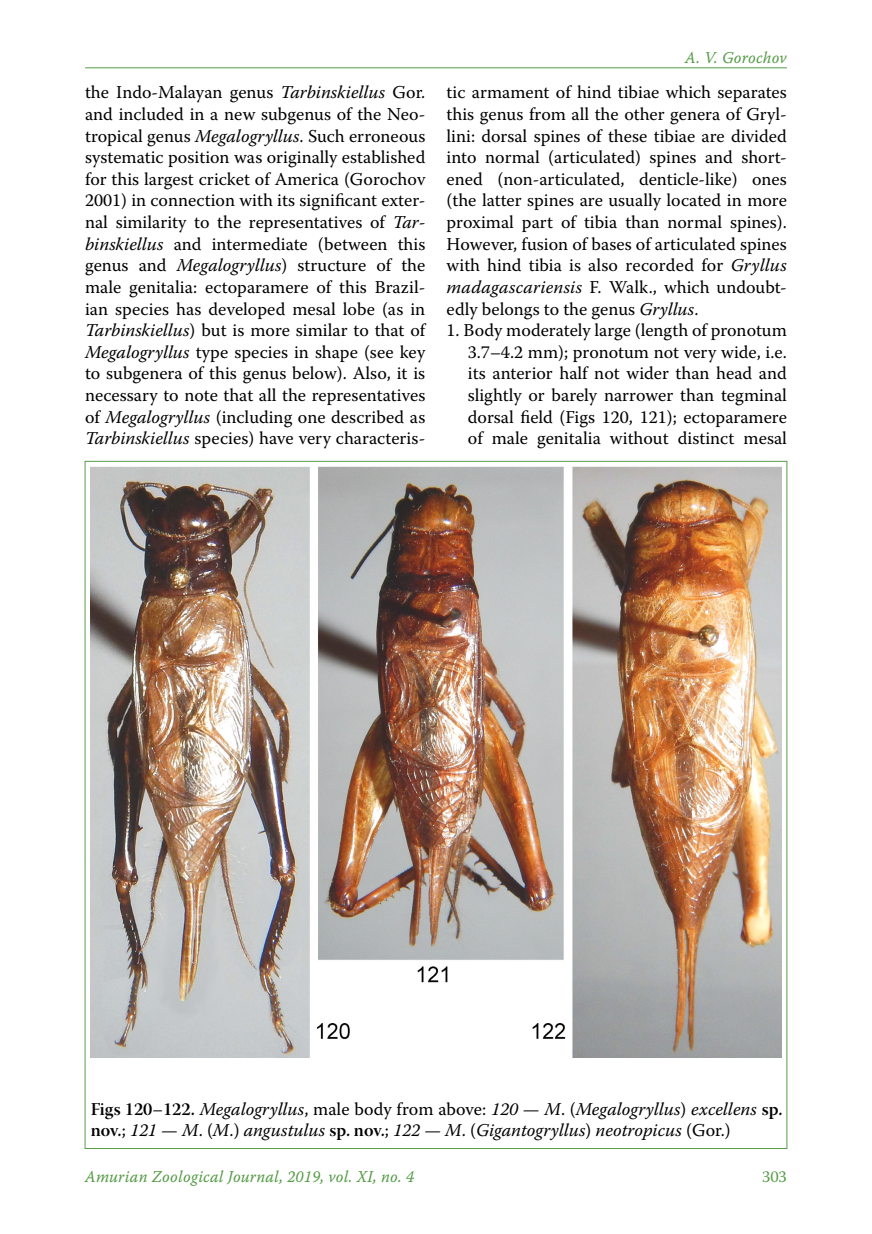
<style>
.page{position:relative;width:872px;height:1234px;background:#fff}
.page>*{position:absolute;margin:0;border:0;box-sizing:border-box;transform-origin:0 0}
.t1{font:18px/21.6px "Warnock Pro";color:#000;text-align:justify}
.t2{font:italic 18px/21px "Warnock Pro";color:#000}
.t3{font:16.5px "Warnock Pro It Capt";letter-spacing:.01em;color:#569c48;scale:.95 1}
.t4{font:16.5px "Warnock Pro";color:#569c48}
.s1{font-style:italic}
.s2{font-family:"Warnock Pro Semibold Subh";font-style:normal}
.s3{font-style:normal}
</style>
<div class="page">
<img style="left:90px;top:466px;width:691px;height:591px">
<hr style="left:85px;top:67px;width:702px;height:1px;background:#569c48">
<p class="t3" style="left:685px;top:48px;width:109px">A. V. Gorochov</p>
<p class="t1" style="left:85px;top:81px;width:342px">the Indo-Malayan genus <span class="s1">Tarbinskiellus</span> Gor. and included in a new subgenus of the Neo&shy;tropical genus <span class="s1">Megalogryllus</span>. Such erroneous systematic position was originally established for this largest cricket of America (Gorochov 2001) in connection with its significant exter&shy;nal similarity to the representatives of <span class="s1">Tar&shy;binskiellus</span> and intermediate (between this genus and <span class="s1">Megalogryllus</span>) structure of the male genitalia: ectoparamere of this Brazil&shy;ian species has developed mesal lobe (as in <span class="s1">Tarbinskiellus</span>) but is more similar to that of <span class="s1">Megalogryllus</span> type species in shape (see key to subgenera of this genus below). Also, it is necessary to note that all the representatives of <span class="s1">Megalogryllus</span> (including one described as <span class="s1">Tarbinskiellus</span> species) have very characteris-</p>
<p class="t1" style="left:446px;top:81px;width:342px">tic armament of hind tibiae which separates this genus from all the other genera of Gryl&shy;lini: dorsal spines of these tibiae are divided into normal (articulated) spines and short&shy;ened (non-articulated, denticle-like) ones (the latter spines are usually located in more proximal part of tibia than normal spines).<br>However, fusion of bases of articulated spines with hind tibia is also recorded for <span class="s1">Gryllus madagascariensis</span> F. Walk., which undoubt&shy;edly belongs to the genus <span class="s1">Gryllus</span>.</p>
<p class="t1" style="left:468px;top:319px;width:320px;text-indent:-21px">1. Body moderately large (length of pronotum 3.7–4.2 mm); pronotum not very wide, i.e. its anterior half not wider than head and slightly or barely narrower than tegminal dorsal field (Figs 120, 121); ectoparamere of male genitalia without distinct mesal</p>
<p class="t2" style="left:91px;top:1098px;width:693px"><span class="s2">Figs 120–122.</span> Megalogryllus<span class="s3">, male body from above:</span> 120 <span class="s3">—</span> M<span class="s3">. (</span>Megalogryllus<span class="s3">)</span> excellens <span class="s2">sp. nov.</span><span class="s3">;</span> 121 <span class="s3">—</span> M<span class="s3">. (</span>M<span class="s3">.)</span> angustulus <span class="s2">sp. nov.</span><span class="s3">;</span> 122 <span class="s3">—</span> M<span class="s3">. (</span>Gigantogryllus<span class="s3">)</span> neotropicus <span class="s3">(Gor.)</span></p>
<p class="t3" style="left:85px;top:1166px;width:348px">Amurian Zoological Journal, 2019, vol. XI, no. 4</p>
<p class="t4" style="left:762px;top:1166px;width:26px">303</p>
</div>
